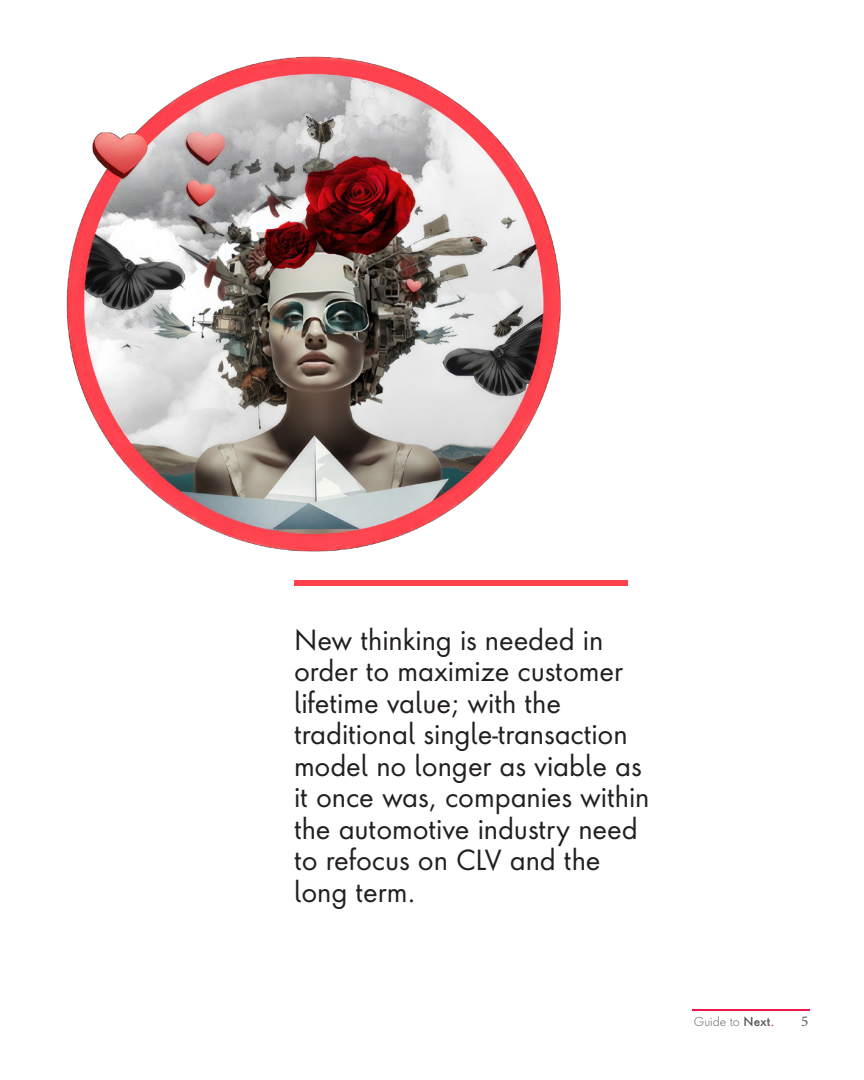
<style>
.page{position:relative;width:864px;height:1080px;background:#fff}
.page>*{position:absolute;margin:0;border:0;box-sizing:border-box;transform-origin:0 0}
.t1{font:27px/31.5px "Futura Next";letter-spacing:-.005em;color:#231f20}
.t2{font:15px "Minion Pro";color:#57585a}
.t3{font:300 12px "Futura Next";color:#57585a}
.s1{font-weight:500}
.s2{font-weight:400;font-size:13.5px;color:#ed164b}
</style>
<div class="page">
<hr style="left:693px;top:1009px;width:117px;height:2px;background:#ed164b">
<img style="left:66px;top:56px;width:495px;height:496px">
<div style="left:294px;top:580px;width:276px;height:6px;background:#ff404d"></div>
<div style="left:352px;top:580px;width:276px;height:6px;background:#ff404d"></div>
<h2 class="t1" style="left:294px;top:623px;width:357px">New thinking is needed in order to maximize customer lifetime value; with the traditional single-transaction model no longer as viable as it once was, companies within the automotive industry need to refocus on CLV and the long term.</h2>
<p class="t3" style="left:694px;top:1014px;width:82px">Guide to <span class="s1">Next</span><span class="s2">.</span></p>
<p class="t2" style="left:801px;top:1011px;width:9px">5</p>
</div>
